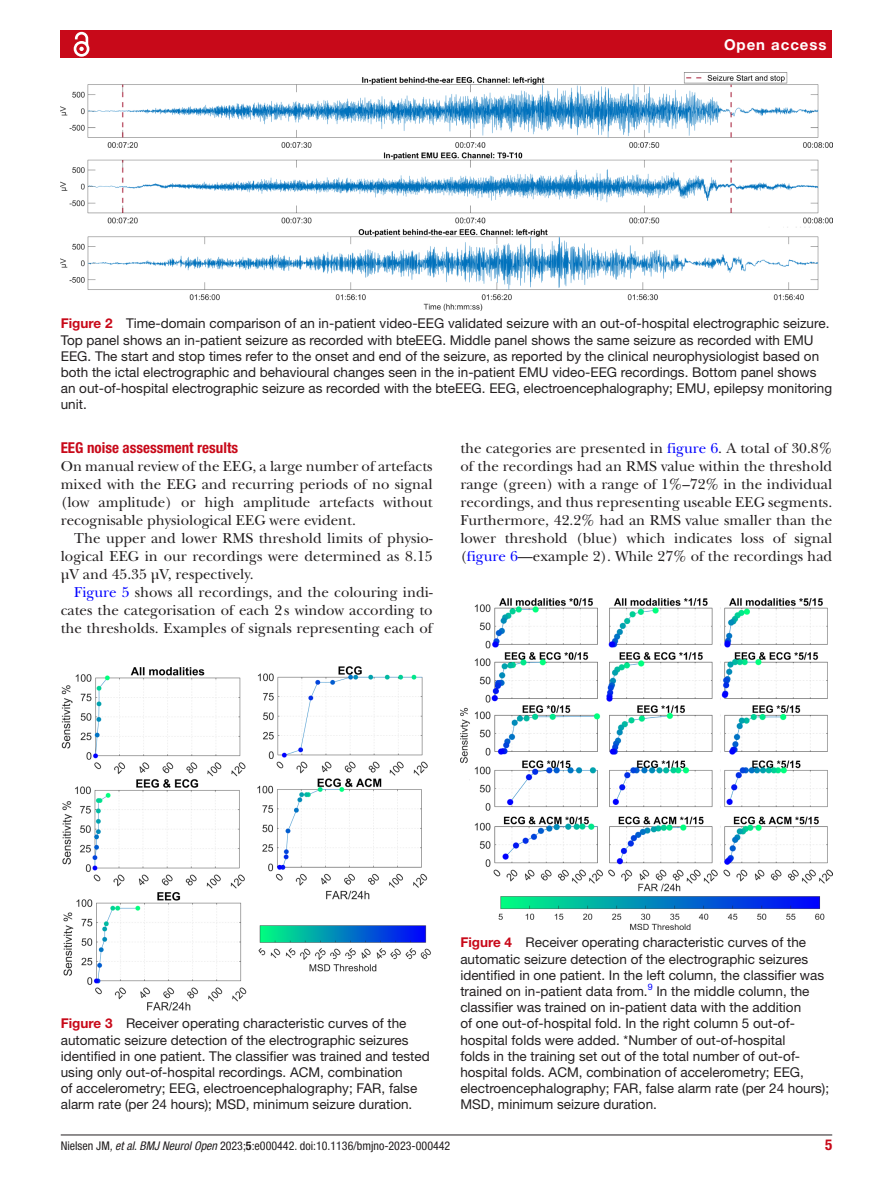
<style>
.page{position:relative;width:893px;height:1191px;background:#fff}
.page>*{position:absolute;margin:0;border:0;box-sizing:border-box;transform-origin:0 0}
.t1{font:15px/18px "New Baskerville";color:#231f20;text-align:justify}
.t2{font:700 condensed 15px "Helvetica Neue LT Std";color:#c80919}
.t3{font:700 15px "Helvetica Neue LT Std";letter-spacing:.065em;color:#fff}
.t4{font:13.5px/16.2px "Helvetica Neue LT Std";color:#231f20}
.t5{font:condensed 12px "Helvetica Neue LT Std";color:#231f20}
.t6{font:9px "Helvetica Neue LT Std";color:#00f}
.s1{font-weight:700;color:#c80919}
.s2{color:#00f}
.s3{font-style:italic}
.s4{font-weight:700}
</style>
<div class="page">
<hr style="left:61px;top:1134px;width:771px;height:1px;background:#231f20">
<div style="left:61px;top:31px;width:771px;height:27px;background:#c80919"></div>
<svg style="left:73px;top:31px;width:17px;height:26px"></svg>
<img style="left:61px;top:73px;width:771px;height:238px">
<img style="left:61px;top:666px;width:370px;height:344px">
<img style="left:460px;top:598px;width:372px;height:331px">
<p class="t3" style="left:724px;top:35px;width:104px">Open access</p>
<p class="t4" style="left:61px;top:315px;width:773px"><span class="s1">Figure 2</span> Time-domain comparison of an in-patient video-EEG validated seizure with an out-of-hospital electrographic seizure.<br>Top panel shows an in-patient seizure as recorded with bteEEG. Middle panel shows the same seizure as recorded with EMU EEG. The start and stop times refer to the onset and end of the seizure, as reported by the clinical neurophysiologist based on both the ictal electrographic and behavioural changes seen in the in-patient EMU video-EEG recordings. Bottom panel shows an out-of-hospital electrographic seizure as recorded with the bteEEG. EEG, electroencephalography; EMU, epilepsy monitoring unit.</p>
<p class="t2" style="left:61px;top:438px;width:179px">EEG noise assessment results</p>
<p class="t1" style="left:61px;top:457px;width:373px">On manual review of the EEG, a large number of artefacts mixed with the EEG and recurring periods of no signal (low amplitude) or high amplitude artefacts without recognisable physiological EEG were evident.</p>
<p class="t1" style="left:61px;top:529px;width:373px;text-indent:14px">The upper and lower RMS threshold limits of physio&shy;logical EEG in our recordings were determined as 8.15 µV and 45.35 µV, respectively.</p>
<p class="t1" style="left:61px;top:583px;width:373px;text-indent:14px"><span class="s2">Figure 5</span> shows all recordings, and the colouring indi&shy;cates the categorisation of each 2s window according to the thresholds. Examples of signals representing each of</p>
<p class="t1" style="left:460px;top:439px;width:373px">the categories are presented in <span class="s2">figure 6</span>. A total of 30.8% of the recordings had an RMS value within the threshold range (green) with a range of 1%–72% in the individual recordings, and thus representing useable EEG segments.<br>Furthermore, 42.2% had an RMS value smaller than the lower threshold (blue) which indicates loss of signal (<span class="s2">figure 6</span>—example 2). While 27% of the recordings had</p>
<p class="t4" style="left:61px;top:1015px;width:371px"><span class="s1">Figure 3</span> Receiver operating characteristic curves of the automatic seizure detection of the electrographic seizures identified in one patient. The classifier was trained and tested using only out-of-hospital recordings. ACM, combination<br>of accelerometry; EEG, electroencephalography; FAR, false alarm rate (per 24 hours); MSD, minimum seizure duration.</p>
<p class="t4" style="left:460px;top:934px;width:365px"><span class="s1">Figure 4</span> Receiver operating characteristic curves of the automatic seizure detection of the electrographic seizures identified in one patient. In the left column, the classifier was trained on in-patient data from.</p>
<p class="t6" style="left:648px;top:981px;width:6px">9</p>
<p class="t4" style="left:460px;top:982px;width:370px;text-indent:196px">In the middle column, the classifier was trained on in-patient data with the addition<br>of one out-of-hospital fold. In the right column 5 out-of&shy;hospital folds were added. *Number of out-of-hospital<br>folds in the training set out of the total number of out-of&shy;hospital folds. ACM, combination of accelerometry; EEG, electroencephalography; FAR, false alarm rate (per 24 hours); MSD, minimum seizure duration.</p>
<p class="t5" style="left:61px;top:1138px;width:391px">Nielsen JM<span class="s3">, et al</span>. <span class="s3">BMJ Neurol Open</span> 2023;<span class="s4">5</span>:e000442. doi:10.1136/bmjno-2023-000442</p>
<p class="t2" style="left:825px;top:1135px;width:9px">5</p>
</div>
